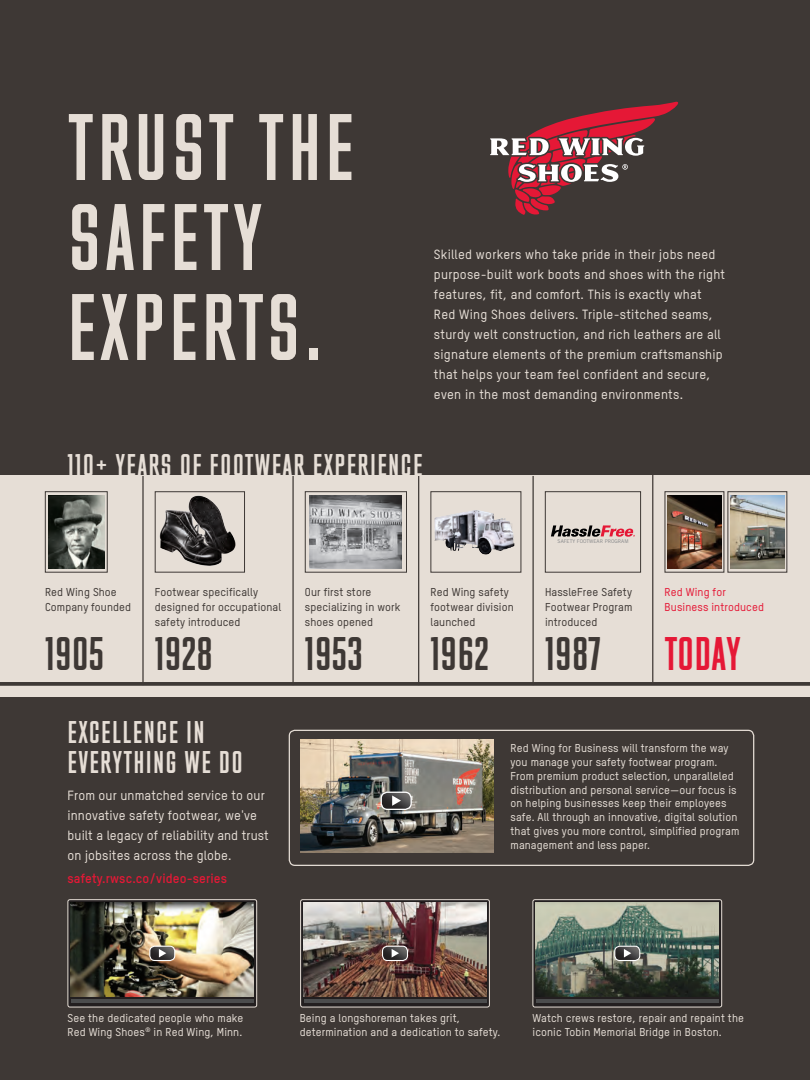
<style>
.page{position:relative;width:810px;height:1080px;background:#3e3835}
.page>*{position:absolute;margin:0;border:0;box-sizing:border-box;transform-origin:0 0}
.RW_Heading{font:90px/90px "M Fred";letter-spacing:.04em;color:#e6ded6}
.t1{font:45px "M Fred";color:#3e3835}
.t2{font:45px "M Fred";color:#e51836}
.RW_Heading-Rev{font:30px/30px "M Fred";letter-spacing:.04em;color:#e6ded6}
.RW_Paragraph{font:500 13.12px/20px "TSTAR";letter-spacing:.02em;color:#e6ded6}
.RW_Paragraph-2{font:700 13.12px "TSTAR";letter-spacing:.01em;color:#e51836}
.RW_Paragraph-Sm{font:500 11.25px/13.8px "TSTAR";letter-spacing:.01em;color:#e6ded6}
.RW_Reference-Caption{font:500 11.25px/15px "TSTAR";letter-spacing:.01em;color:#3e3835}
.RW_Reference-Caption-2{font:500 11.25px/15px "TSTAR";letter-spacing:.01em;color:#e51836}
.t3{font:5.12px "Trade Gothic LT Std";color:#808285}
</style>
<div class="page">
<div style="left:0;top:475px;width:810px;height:221px;background:#e6ded6"></div>
<svg style="left:551px;top:525px;width:84px;height:12px"></svg>
<div style="left:289px;top:730px;width:465px;height:136px;border:1px solid #e6ded6;border-radius:6px"></div>
<hr style="left:292px;top:476px;width:2px;height:209px;background:#3e3835">
<hr style="left:142px;top:476px;width:2px;height:209px;background:#3e3835">
<hr style="left:418px;top:476px;width:1px;height:209px;background:#3e3835">
<svg style="left:68px;top:900px;width:189px;height:107px;background:#302b27"></svg>
<div style="left:67px;top:899px;width:190px;height:108px;border:1px solid #e6ded6;border-radius:2px"></div>
<img style="left:71px;top:903px;width:183px;height:93px">
<div style="left:149px;top:946px;width:26px;height:15px;border:1px solid #fff;border-radius:5px"></div>
<svg style="left:150px;top:946px;width:25px;height:15px"></svg>
<hr style="left:71px;top:999px;width:183px;height:4px;background:#4b4c4d">
<hr style="left:532px;top:476px;width:2px;height:209px;background:#3e3835">
<img style="left:159px;top:495px;width:76px;height:71px">
<img style="left:48px;top:495px;width:56px;height:74px">
<div style="left:45px;top:491px;width:63px;height:82px;border:1px solid #3e3835"></div>
<div style="left:155px;top:491px;width:90px;height:81px;border:1px solid #3e3835"></div>
<img style="left:310px;top:495px;width:92px;height:74px">
<div style="left:305px;top:491px;width:102px;height:82px;border:1px solid #3e3835"></div>
<img style="left:434px;top:510px;width:81px;height:45px">
<div style="left:728px;top:491px;width:59px;height:82px;border:1px solid #3e3835"></div>
<img style="left:668px;top:495px;width:53px;height:74px">
<img style="left:731px;top:495px;width:53px;height:74px">
<div style="left:665px;top:491px;width:59px;height:82px;border:1px solid #3e3835"></div>
<svg style="left:490px;top:101px;width:189px;height:114px"></svg>
<img style="left:301px;top:739px;width:193px;height:113px">
<div style="left:381px;top:792px;width:31px;height:18px;border:1px solid #fff;border-radius:6px"></div>
<svg style="left:381px;top:792px;width:30px;height:17px"></svg>
<svg style="left:301px;top:900px;width:188px;height:107px;background:#39312e"></svg>
<div style="left:300px;top:899px;width:190px;height:108px;border:1px solid #e6ded6;border-radius:2px"></div>
<img style="left:304px;top:902px;width:182px;height:94px">
<div style="left:382px;top:946px;width:26px;height:15px;border:1px solid #fff;border-radius:5px"></div>
<svg style="left:383px;top:946px;width:25px;height:15px"></svg>
<hr style="left:304px;top:999px;width:182px;height:4px;background:#4b4c4d">
<hr style="left:652px;top:473px;width:1px;height:209px;background:#3e3835">
<div style="left:533px;top:900px;width:189px;height:107px;background:#231f20;border-radius:2px"></div>
<div style="left:532px;top:899px;width:190px;height:108px;border:1px solid #e6ded6;border-radius:2px"></div>
<hr style="left:536px;top:999px;width:183px;height:4px;background:#4b4c4d">
<img style="left:536px;top:902px;width:183px;height:94px">
<div style="left:614px;top:946px;width:26px;height:15px;border:1px solid #fff;border-radius:5px"></div>
<svg style="left:615px;top:946px;width:25px;height:15px"></svg>
<svg style="left:0;top:682px;width:810px;height:4px;background:#47413e"></svg>
<div style="left:431px;top:491px;width:90px;height:82px;border:1px solid #3e3835"></div>
<div style="left:545px;top:491px;width:96px;height:82px;border:1px solid #3e3835"></div>
<p class="RW_Heading" style="left:68px;top:106px;width:288px">TRUST THE<br>SAFETY<br>EXPERTS.</p>
<p class="RW_Paragraph" style="left:434px;top:245px;width:293px">Skilled workers who take pride in their jobs need purpose-built work boots and shoes with the right features, fit, and comfort. This is exactly what Red Wing Shoes delivers. Triple-stitched seams, sturdy welt construction, and rich leathers are all signature elements of the premium craftsmanship that helps your team feel confident and secure, even in the most demanding environments.</p>
<p class="RW_Heading-Rev" style="left:68px;top:451px;width:357px">110+ YEARS OF FOOTWEAR EXPERIENCE</p>
<p class="t3" style="left:558px;top:538px;width:73px">SAFETY FOOTWEAR PROGRAM</p>
<p class="RW_Reference-Caption" style="left:45px;top:585px;width:88px">Red Wing Shoe<br>Company founded</p>
<p class="RW_Reference-Caption" style="left:155px;top:585px;width:128px">Footwear specifically designed for occupational safety introduced</p>
<p class="RW_Reference-Caption" style="left:305px;top:585px;width:97px">Our first store specializing in work shoes opened</p>
<p class="RW_Reference-Caption" style="left:431px;top:585px;width:85px">Red Wing safety footwear division launched</p>
<p class="RW_Reference-Caption-2" style="left:665px;top:585px;width:101px">Red Wing for<br>Business introduced</p>
<p class="RW_Reference-Caption" style="left:545px;top:585px;width:89px;text-align:justify">HassleFree Safety Footwear Program introduced</p>
<p class="t1" style="left:45px;top:629px;width:61px">1905</p>
<p class="t1" style="left:155px;top:629px;width:60px">1928</p>
<p class="t1" style="left:305px;top:629px;width:60px">1953</p>
<p class="t1" style="left:431px;top:629px;width:60px">1962</p>
<p class="t2" style="left:665px;top:629px;width:78px">TODAY</p>
<p class="t1" style="left:545px;top:629px;width:57px">1987</p>
<p class="RW_Heading-Rev" style="left:68px;top:718px;width:177px">EXCELLENCE IN<br>EVERYTHING WE DO</p>
<p class="RW_Paragraph" style="left:68px;top:786px;width:203px">From our unmatched service to our innovative safety footwear, we've built a legacy of reliability and trust on jobsites across the globe.</p>
<p class="RW_Paragraph-2" style="left:68px;top:870px;width:161px">safety.rwsc.co/video-series</p>
<p class="RW_Paragraph-Sm" style="left:511px;top:741px;width:230px">Red Wing for Business will transform the way you manage your safety footwear program.<br>From premium product selection, unparalleled distribution and personal service—our focus is on helping businesses keep their employees safe. All through an innovative, digital solution that gives you more control, simplified program management and less paper.</p>
<p class="RW_Paragraph-Sm" style="left:67px;top:1011px;width:178px">See the dedicated people who make<br>Red Wing Shoes<sup>®</sup> in Red Wing, Minn.</p>
<p class="RW_Paragraph-Sm" style="left:300px;top:1011px;width:202px">Being a longshoreman takes grit, determination and a dedication to safety.</p>
<p class="RW_Paragraph-Sm" style="left:532px;top:1011px;width:213px">Watch crews restore, repair and repaint the iconic Tobin Memorial Bridge in Boston.</p>
</div>
